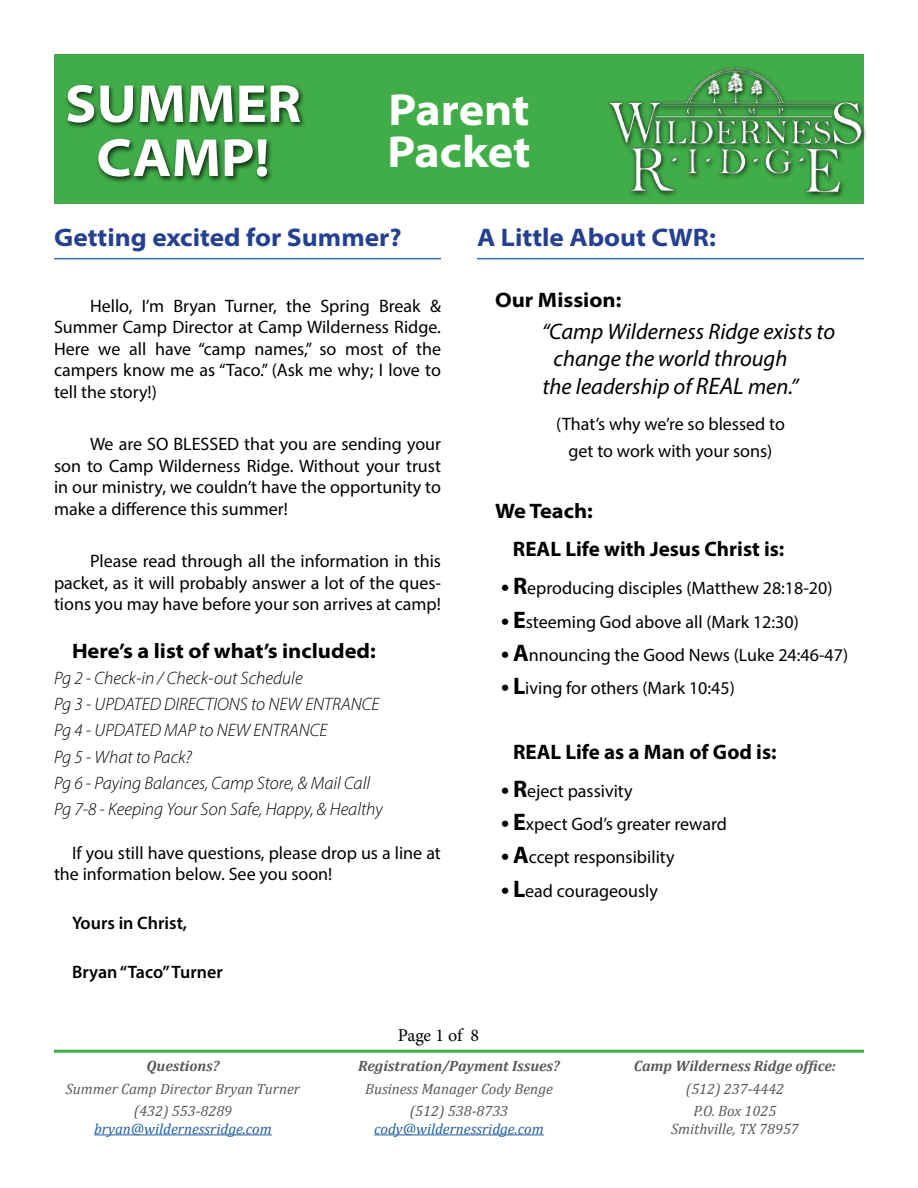
<style>
.page{position:relative;width:918px;height:1188px;background:#fff}
.page>*{position:absolute;margin:0;border:0;box-sizing:border-box;transform-origin:0 0}
.t1{font:700 semi-expanded 54px/54px "Myriad Pro";color:#fff;text-align:center}
.t2{font:700 semi-expanded 45px/42px "Myriad Pro";letter-spacing:-.005em;color:#fff}
.t3{font:700 semi-expanded 25.5px "Myriad Pro";color:#25408f}
.t4{font:italic 22.5px "Myriad Pro";color:#000}
.t5{font:700 21px "Myriad Pro";color:#000}
.t6{font:700 semi-expanded 21px "Myriad Pro";color:#000}
.t7{font:18px/21.6px "Myriad Pro";color:#000;text-align:justify}
.t8{font:italic 300 18px/26.1px "Myriad Pro";color:#000}
.t9{font:600 18px "Myriad Pro";color:#000}
.t10{font:18px "Minion Pro";letter-spacing:-.01em;color:#000}
.t11{font:italic 15px/22.5px "Cambria";color:#58595b;text-align:center}
.t12{font:italic 700 15px "Cambria";color:#58595b}
.t13{font:italic 15px "Cambria";color:#215e9e}
.s1{font-size:24px}
.s2{font-weight:700;font-size:24px}
</style>
<div class="page">
<div style="left:54px;top:54px;width:810px;height:149px;background:#41ad49"></div>
<div style="left:606px;top:66px;width:262px;height:133px;background:#000;opacity:.75"></div>
<img style="left:606px;top:66px;width:258px;height:127px">
<div style="left:64px;top:83px;width:242px;height:101px;background:#000;opacity:.75"></div>
<hr style="left:94px;top:1134px;width:178px;height:1px;background:#215e9e">
<hr style="left:374px;top:1134px;width:170px;height:1px;background:#215e9e">
<hr style="left:54px;top:1050px;width:810px;height:3px;background:#41ad49">
<hr style="left:477px;top:258px;width:387px;height:1px;background:#2d6fb7">
<hr style="left:54px;top:258px;width:387px;height:1px;background:#2d6fb7">
<h1 class="t1" style="left:65px;top:75px;width:238px">SUMMER<br>CAMP!</h1>
<h2 class="t2" style="left:387px;top:87px;width:145px">Parent<br>Packet</h2>
<h3 class="t3" style="left:54px;top:220px;width:349px">Getting excited for Summer?</h3>
<p class="t7" style="left:54px;top:295px;width:389px;text-indent:36px">Hello, I’m Bryan Turner, the Spring Break &amp; Summer Camp Director at Camp Wilderness Ridge.<br>Here we all have “camp names,” so most of the campers know me as “Taco.” (Ask me why; I love to tell the story!)</p>
<p class="t7" style="left:54px;top:433px;width:389px;text-indent:36px">We are SO BLESSED that you are sending your son to Camp Wilderness Ridge. Without your trust in our ministry, we couldn’t have the opportunity to make a difference this summer!</p>
<p class="t7" style="left:54px;top:550px;width:389px;text-indent:36px">Please read through all the information in this packet, as it will probably answer a lot of the ques&shy;tions you may have before your son arrives at camp!</p>
<p class="t6" style="left:72px;top:637px;width:305px">Here’s a list of what’s included:</p>
<p class="t8" style="left:54px;top:665px;width:330px">Pg 2 - Check-in / Check-out Schedule<br>Pg 3 - UPDATED DIRECTIONS to NEW ENTRANCE Pg 4 - UPDATED MAP to NEW ENTRANCE<br>Pg 5 - What to Pack?<br>Pg 6 - Paying Balances, Camp Store, &amp; Mail Call Pg 7-8 - Keeping Your Son Safe, Happy, &amp; Healthy</p>
<p class="t7" style="left:54px;top:842px;width:388px;text-indent:18px">If you still have questions, please drop us a line at the information below. See you soon!</p>
<p class="t9" style="left:72px;top:912px;width:117px">Yours in Christ,</p>
<p class="t9" style="left:72px;top:960px;width:152px">Bryan “Taco” Turner</p>
<h3 class="t3" style="left:477px;top:220px;width:241px">A Little About CWR:</h3>
<p class="t6" style="left:495px;top:286px;width:128px">Our Mission:</p>
<p class="t4" style="left:542px;top:317px;width:295px">“Camp Wilderness Ridge exists to</p>
<p class="t4" style="left:554px;top:344px;width:235px">change the world through</p>
<p class="t4" style="left:543px;top:373px;width:257px">the leadership of <span class="s1">REAL</span> men.”</p>
<p class="t7" style="left:556px;top:410px;width:230px;line-height:27px;text-align:center">(That’s why we’re so blessed to get to work with your sons)</p>
<p class="t6" style="left:495px;top:497px;width:99px">We Teach:</p>
<p class="t5" style="left:513px;top:536px;width:273px">REAL Life with Jesus Christ is:</p>
<p class="t7" style="left:501px;top:577px;width:333px"><span class="s2">• R</span>eproducing disciples (Matthew 28:18-20)</p>
<p class="t7" style="left:501px;top:610px;width:299px"><span class="s2">• E</span>steeming God above all (Mark 12:30)</p>
<p class="t7" style="left:501px;top:644px;width:349px"><span class="s2">• A</span>nnouncing the Good News (Luke 24:46-47)</p>
<p class="t7" style="left:501px;top:677px;width:235px"><span class="s2">• L</span>iving for others (Mark 10:45)</p>
<p class="t5" style="left:513px;top:738px;width:265px">REAL Life as a Man of God is:</p>
<p class="t7" style="left:501px;top:780px;width:133px"><span class="s2">• R</span>eject passivity</p>
<p class="t7" style="left:501px;top:813px;width:227px"><span class="s2">• E</span>xpect God’s greater reward</p>
<p class="t7" style="left:501px;top:846px;width:175px"><span class="s2">• A</span>ccept responsibility</p>
<p class="t7" style="left:501px;top:880px;width:158px"><span class="s2">• L</span>ead courageously</p>
<p class="t12" style="left:146px;top:1055px;width:74px">Questions?</p>
<p class="t11" style="left:66px;top:1076px;width:236px">Summer Camp Director Bryan Turner (432) 553-8289</p>
<p class="t13" style="left:94px;top:1118px;width:179px">bryan@wildernessridge.com</p>
<p class="t10" style="left:398px;top:1023px;width:83px">Page 1 of 8</p>
<p class="t12" style="left:358px;top:1055px;width:203px">Registration/Payment Issues?</p>
<p class="t11" style="left:365px;top:1076px;width:189px">Business Manager Cody Benge (512) 538-8733</p>
<p class="t13" style="left:374px;top:1118px;width:171px">cody@wildernessridge.com</p>
<p class="t12" style="left:634px;top:1055px;width:204px">Camp Wilderness Ridge office:</p>
<p class="t11" style="left:686px;top:1076px;width:100px">(512) 237-4442<br>P.O. Box 1025</p>
<p class="t11" style="left:671px;top:1117px;width:129px">Smithville, TX 78957</p>
</div>
